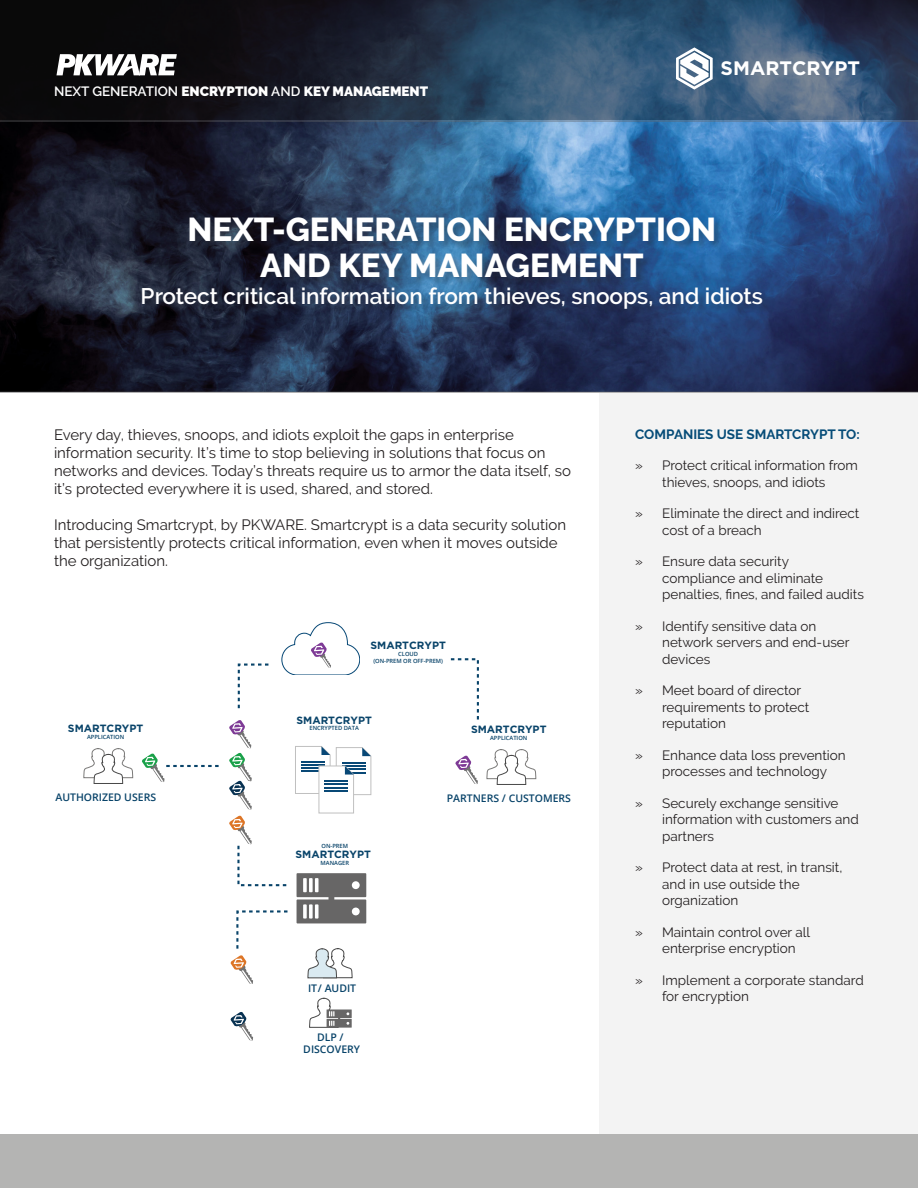
<style>
.page{position:relative;width:918px;height:1188px;background:#fff}
.page>*{position:absolute;margin:0;border:0;box-sizing:border-box;transform-origin:0 0}
.t1{font:800 33px/36px "Raleway";color:#fff;text-align:center}
.t2{font:600 22.5px "Raleway";color:#fff}
.t3{font:700 19.5px "Gotham";color:#fff}
.t4{font:15px/18px "Raleway";color:#231f20}
.t5{font:13.5px/16.5px "Raleway";color:#231f20}
.t6{font:900 13.5px "Raleway";color:#fff}
.sidebar{font:700 13.5px "Raleway";color:#064c78}
.t7{font:600 10.5px/12.6px "Open Sans";color:#084369;text-align:center}
.t8{font:700 10.5px "Gotham";color:#084369}
.t9{font:600 5.7px/6.9px "Open Sans";color:#084369;text-align:center}
.s1{font-weight:600}
</style>
<div class="page">
<div style="left:0;top:1134px;width:918px;height:54px;background:#b4b4b3"></div>
<div style="left:599px;top:393px;width:319px;height:741px;background:#f3f3f3"></div>
<img style="left:0;top:122px;width:918px;height:270px">
<hr style="left:0;top:120px;width:918px;height:2px;background:#636366">
<hr style="left:0;top:392px;width:918px;height:1px;background:#636366">
<svg style="left:0;top:0;width:918px;height:120px;background:#243447"></svg>
<svg style="left:56px;top:54px;width:120px;height:21px"></svg>
<svg style="left:676px;top:47px;width:37px;height:43px"></svg>
<div style="left:142px;top:217px;width:630px;height:101px;background:#231f20;opacity:.3"></div>
<svg style="left:83px;top:748px;width:50px;height:36px"></svg>
<svg style="left:487px;top:749px;width:49px;height:36px"></svg>
<svg style="left:309px;top:998px;width:43px;height:30px"></svg>
<svg style="left:282px;top:623px;width:78px;height:52px"></svg>
<svg style="left:142px;top:753px;width:77px;height:29px"></svg>
<svg style="left:229px;top:720px;width:142px;height:264px"></svg>
<svg style="left:230px;top:1012px;width:23px;height:29px"></svg>
<svg style="left:455px;top:755px;width:23px;height:29px"></svg>
<svg style="left:237px;top:663px;width:32px;height:46px"></svg>
<svg style="left:450px;top:658px;width:29px;height:62px"></svg>
<p class="t6" style="left:54px;top:83px;width:376px"><span class="s1">NEXT GENERATION</span> ENCRYPTION <span class="s1">AND</span> KEY MANAGEMENT</p>
<h3 class="t3" style="left:721px;top:57px;width:141px">SMARTCRYPT</h3>
<p class="t1" style="left:188px;top:212px;width:530px">NEXT-GENERATION ENCRYPTION<br>AND KEY MANAGEMENT</p>
<p class="t2" style="left:141px;top:284px;width:624px">Protect critical information from thieves, snoops, and idiots</p>
<p class="t4" style="left:54px;top:426px;width:519px">Every day, thieves, snoops, and idiots exploit the gaps in enterprise information security. It’s time to stop believing in solutions that focus on networks and devices. Today’s threats require us to armor the data itself, so it’s protected everywhere it is used, shared, and stored.</p>
<p class="t4" style="left:54px;top:516px;width:514px">Introducing Smartcrypt, by PKWARE. Smartcrypt is a data security solution that persistently protects critical information, even when it moves outside the organization.</p>
<p class="t8" style="left:68px;top:723px;width:77px">SMARTCRYPT</p>
<p class="t9" style="left:87px;top:734px;width:39px">APPLICATION</p>
<p class="t7" style="left:55px;top:790px;width:102px">AUTHORIZED USERS</p>
<p class="t8" style="left:371px;top:639px;width:77px">SMARTCRYPT</p>
<p class="t9" style="left:373px;top:650px;width:71px">CLOUD<br>(ON-PREM OR OFF-PREM)</p>
<p class="t8" style="left:297px;top:714px;width:77px">SMARTCRYPT</p>
<p class="t9" style="left:310px;top:725px;width:51px">ENCRYPTED DATA</p>
<p class="t8" style="left:471px;top:724px;width:77px">SMARTCRYPT</p>
<p class="t9" style="left:490px;top:735px;width:39px">APPLICATION</p>
<p class="t9" style="left:322px;top:843px;width:28px">ON-PREM</p>
<p class="t8" style="left:296px;top:848px;width:77px">SMARTCRYPT</p>
<p class="t9" style="left:321px;top:859px;width:30px">MANAGER</p>
<p class="t7" style="left:308px;top:982px;width:50px">IT/ AUDIT</p>
<p class="t7" style="left:303px;top:1030px;width:58px">DLP /<br>DISCOVERY</p>
<p class="t7" style="left:447px;top:791px;width:126px">PARTNERS / CUSTOMERS</p>
<p class="sidebar" style="left:635px;top:427px;width:226px">COMPANIES USE SMARTCRYPT TO:</p>
<p class="t5" style="left:635px;top:457px;width:224px;text-align:center">» Protect critical information from thieves, snoops, and idiots</p>
<p class="t5" style="left:662px;top:505px;width:199px;text-indent:-27px">» Eliminate the direct and indirect cost of a breach</p>
<p class="t5" style="left:662px;top:553px;width:203px;text-indent:-27px">» Ensure data security compliance and eliminate penalties, fines, and failed audits</p>
<p class="t5" style="left:662px;top:618px;width:189px;text-indent:-27px">» Identify sensitive data on network servers and end-user devices</p>
<p class="t5" style="left:662px;top:682px;width:149px;text-indent:-27px">» Meet board of director requirements to protect reputation</p>
<p class="t5" style="left:662px;top:747px;width:185px;text-indent:-27px">» Enhance data loss prevention processes and technology</p>
<p class="t5" style="left:662px;top:795px;width:198px;text-indent:-27px">» Securely exchange sensitive information with customers and partners</p>
<p class="t5" style="left:662px;top:859px;width:182px;text-indent:-27px">» Protect data at rest, in transit, and in use outside the organization</p>
<p class="t5" style="left:662px;top:924px;width:150px;text-indent:-27px">» Maintain control over all enterprise encryption</p>
<p class="t5" style="left:662px;top:972px;width:203px;text-indent:-27px">» Implement a corporate standard for encryption</p>
</div>
